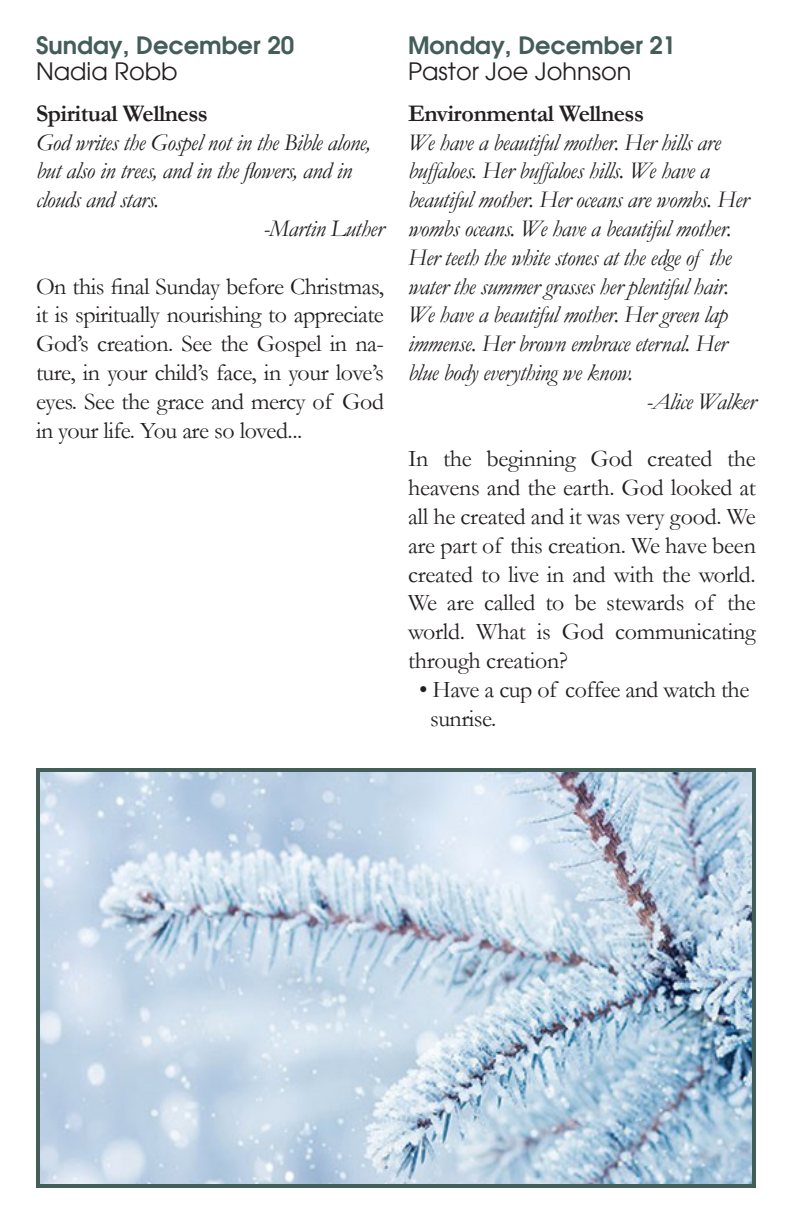
<style>
.page{position:relative;width:792px;height:1224px;background:#fff}
.page>*{position:absolute;margin:0;border:0;box-sizing:border-box;transform-origin:0 0}
.t1{font:24px/28.8px "Garamond";letter-spacing:-.02em;color:#231f20;text-align:justify}
.t2{font:italic 24px/28.8px "Garamond";letter-spacing:-.02em;color:#231f20}
.t3{font:700 24px "Garamond";letter-spacing:-.02em;color:#231f20}
.t4{font:600 24px "Avant Garde";color:#435d59}
.t5{font:24px "Avant Garde";color:#231f20}
</style>
<div class="page">
<img style="left:41px;top:773px;width:710px;height:410px">
<div style="left:36px;top:768px;width:720px;height:420px;border:4px solid #435d59"></div>
<p class="t4" style="left:36px;top:29px;width:260px">Sunday, December 20</p>
<p class="t5" style="left:36px;top:57px;width:143px">Nadia Robb</p>
<p class="t3" style="left:36px;top:99px;width:173px">Spiritual Wellness</p>
<p class="t2" style="left:36px;top:127px;width:336px">God writes the Gospel not in the Bible alone, but also in trees, and in the flowers, and in clouds and stars.</p>
<p class="t2" style="left:263px;top:214px;width:122px">-Martin Luther</p>
<p class="t1" style="left:36px;top:271px;width:350px">On this final Sunday before Christmas, it is spiritually nourishing to appreciate God’s creation. See the Gospel in na&shy;ture, in your child’s face, in your love’s eyes. See the grace and mercy of God in your life. You are so loved...</p>
<p class="t4" style="left:408px;top:29px;width:270px">Monday, December 21</p>
<p class="t5" style="left:408px;top:57px;width:225px">Pastor Joe Johnson</p>
<p class="t3" style="left:408px;top:99px;width:238px">Environmental Wellness</p>
<p class="t2" style="left:408px;top:127px;width:342px">We have a beautiful mother. Her hills are buffaloes. Her buffaloes hills. We have a beautiful mother. Her oceans are wombs. Her wombs oceans. We have a beautiful mother.<br>Her teeth the white stones at the edge of the water the summer grasses her plentiful hair.<br>We have a beautiful mother. Her green lap immense. Her brown embrace eternal. Her blue body everything we know.</p>
<p class="t2" style="left:646px;top:387px;width:111px">-Alice Walker</p>
<p class="t1" style="left:408px;top:444px;width:350px">In the beginning God created the heavens and the earth. God looked at all he created and it was very good. We are part of this creation. We have been created to live in and with the world.<br>We are called to be stewards of the world. What is God communicating through creation?</p>
<p class="t1" style="left:419px;top:675px;width:332px">• Have a cup of coffee and watch the</p>
<p class="t1" style="left:430px;top:703px;width:68px">sunrise.</p>
</div>
